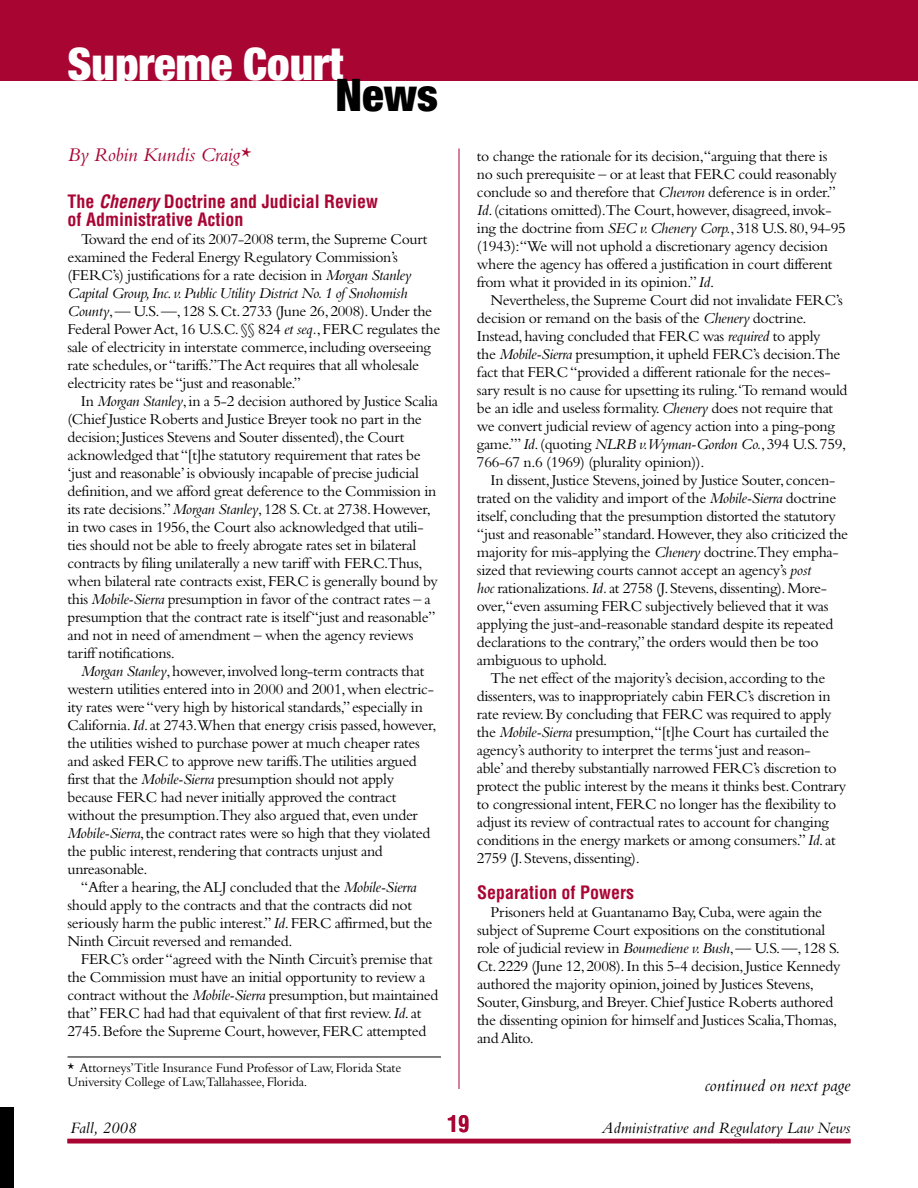
<style>
.page{position:relative;width:918px;height:1188px;background:#fff}
.page>*{position:absolute;margin:0;border:0;box-sizing:border-box;transform-origin:0 0}
.t1{font:900 condensed 45px "Helvetica Neue";color:#fff}
.t2{font:900 condensed 45px "Helvetica Neue";color:#000}
.t3{font:700 condensed 22.5px "Helvetica";color:#a90533}
.t4{font:italic 20.25px "Bembo";letter-spacing:-.01em;color:#a90533}
.t5{font:700 condensed 18px/18px "Helvetica";color:#a90533}
.t6{font:italic 18px "Bembo";color:#000}
.t7{font:italic 16.5px "Bembo";color:#000}
.t8{font:15.75px/18px "Bembo";letter-spacing:-.02em;color:#000}
.t9{font:13.5px/14.4px "Bembo";letter-spacing:-.01em;color:#000}
.s1{font-style:italic}
</style>
<div class="page">
<hr style="left:459px;top:148px;width:1px;height:941px;background:#a90533">
<div style="left:0;top:1107px;width:14px;height:81px;background:#000"></div>
<hr style="left:68px;top:1139px;width:782px;height:4px;background:#a90533">
<div style="left:0;top:0;width:918px;height:81px;background:#a90533"></div>
<hr style="left:68px;top:1057px;width:373px;height:1px;background:#000">
<h1 class="t1" style="left:68px;top:36px;width:277px">Supreme Court</h1>
<h1 class="t2" style="left:336px;top:67px;width:104px">News</h1>
<p class="t4" style="left:68px;top:143px;width:184px">By Robin Kundis Craig*</p>
<p class="t5" style="left:68px;top:192px;width:312px">The <span class="s1">Chenery</span> Doctrine and Judicial Review of Administrative Action</p>
<p class="t8" style="left:68px;top:230px;width:374px;text-indent:13px">Toward the end of its 2007-2008 term, the Supreme Court examined the Federal Energy Regulatory Commission’s (FERC’s) justifications for a rate decision in <span class="s1">Morgan Stanley Capital Group, Inc. v. Public Utility District No. 1 of Snohomish County</span>, — U.S. —, 128 S. Ct. 2733 (June 26, 2008). Under the Federal Power Act, 16 U.S.C. §§ 824 <span class="s1">et seq.</span>, FERC regulates the sale of electricity in interstate commerce, including overseeing rate schedules, or “tariffs.” The Act requires that all wholesale electricity rates be “just and reasonable.”</p>
<p class="t8" style="left:68px;top:392px;width:372px;text-indent:13px">In <span class="s1">Morgan Stanley</span>, in a 5-2 decision authored by Justice Scalia (Chief Justice Roberts and Justice Breyer took no part in the decision; Justices Stevens and Souter dissented), the Court acknowledged that “[t]he statutory requirement that rates be ‘just and reasonable’ is obviously incapable of precise judicial definition, and we afford great deference to the Commission in its rate decisions.” <span class="s1">Morgan Stanley</span>, 128 S. Ct. at 2738. However, in two cases in 1956, the Court also acknowledged that utili&shy;ties should not be able to freely abrogate rates set in bilateral contracts by filing unilaterally a new tariff with FERC.Thus, when bilateral rate contracts exist, FERC is generally bound by this <span class="s1">Mobile-Sierra</span> presumption in favor of the contract rates – a presumption that the contract rate is itself “just and reasonable” and not in need of amendment – when the agency reviews tariff notifications.</p>
<p class="t8" style="left:67px;top:662px;width:370px;text-indent:14px"><span class="s1">Morgan Stanley</span>, however, involved long-term contracts that western utilities entered into in 2000 and 2001, when electric&shy;ity rates were “very high by historical standards,” especially in California. <span class="s1">Id</span>. at 2743.When that energy crisis passed, however, the utilities wished to purchase power at much cheaper rates and asked FERC to approve new tariffs.The utilities argued first that the <span class="s1">Mobile-Sierra</span> presumption should not apply because FERC had never initially approved the contract without the presumption.They also argued that, even under <span class="s1">Mobile-Sierra</span>, the contract rates were so high that they violated the public interest, rendering that contracts unjust and unreasonable.</p>
<p class="t8" style="left:67px;top:878px;width:367px;text-indent:13px">“After a hearing, the ALJ concluded that the <span class="s1">Mobile-Sierra </span>should apply to the contracts and that the contracts did not seriously harm the public interest.” <span class="s1">Id</span>. FERC affirmed, but the Ninth Circuit reversed and remanded.</p>
<p class="t8" style="left:67px;top:950px;width:372px;text-indent:13px">FERC’s order “agreed with the Ninth Circuit’s premise that the Commission must have an initial opportunity to review a contract without the <span class="s1">Mobile-Sierra</span> presumption, but maintained that” FERC had had that equivalent of that first review. <span class="s1">Id</span>. at 2745. Before the Supreme Court, however, FERC attempted</p>
<p class="t9" style="left:68px;top:1060px;width:335px">* Attorneys’Title Insurance Fund Professor of Law, Florida State<br>University College of Law,Tallahassee, Florida.</p>
<p class="t8" style="left:477px;top:146px;width:371px">to change the rationale for its decision,“arguing that there is no such prerequisite – or at least that FERC could reasonably conclude so and therefore that <span class="s1">Chevron</span> deference is in order.” <span class="s1">Id</span>. (citations omitted).The Court, however, disagreed, invok&shy;ing the doctrine from <span class="s1">SEC v. Chenery Corp.</span>, 318 U.S. 80, 94-95 (1943):“We will not uphold a discretionary agency decision where the agency has offered a justification in court different from what it provided in its opinion.” <span class="s1">Id</span>.</p>
<p class="t8" style="left:477px;top:290px;width:372px;text-indent:13px">Nevertheless, the Supreme Court did not invalidate FERC’s decision or remand on the basis of the <span class="s1">Chenery</span> doctrine.<br>Instead, having concluded that FERC was <span class="s1">required</span> to apply<br>the <span class="s1">Mobile-Sierra</span> presumption, it upheld FERC’s decision.The fact that FERC “provided a different rationale for the neces&shy;sary result is no cause for upsetting its ruling.‘To remand would be an idle and useless formality. <span class="s1">Chenery</span> does not require that we convert judicial review of agency action into a ping-pong game.’” <span class="s1">Id</span>. (quoting <span class="s1">NLRB v.Wyman-Gordon Co.</span>, 394 U.S. 759, 766-67 n.6 (1969) (plurality opinion)).</p>
<p class="t8" style="left:477px;top:470px;width:373px;text-indent:14px">In dissent, Justice Stevens, joined by Justice Souter, concen&shy;trated on the validity and import of the <span class="s1">Mobile-Sierra</span> doctrine itself, concluding that the presumption distorted the statutory “just and reasonable” standard. However, they also criticized the majority for mis-applying the <span class="s1">Chenery</span> doctrine.They empha&shy;sized that reviewing courts cannot accept an agency’s <span class="s1">post<br>hoc</span> rationalizations. <span class="s1">Id.</span> at 2758 (J. Stevens, dissenting). More&shy;over,“even assuming FERC subjectively believed that it was applying the just-and-reasonable standard despite its repeated declarations to the contrary,” the orders would then be too ambiguous to uphold.</p>
<p class="t8" style="left:477px;top:669px;width:371px;text-indent:13px">The net effect of the majority’s decision, according to the dissenters, was to inappropriately cabin FERC’s discretion in rate review. By concluding that FERC was required to apply the <span class="s1">Mobile-Sierra</span> presumption,“[t]he Court has curtailed the agency’s authority to interpret the terms ‘just and reason-<br>able’ and thereby substantially narrowed FERC’s discretion to protect the public interest by the means it thinks best. Contrary to congressional intent, FERC no longer has the flexibility to adjust its review of contractual rates to account for changing conditions in the energy markets or among consumers.” <span class="s1">Id</span>. at 2759 (J. Stevens, dissenting).</p>
<p class="t5" style="left:477px;top:883px;width:159px">Separation of Powers</p>
<p class="t8" style="left:477px;top:902px;width:365px;text-indent:13px">Prisoners held at Guantanamo Bay, Cuba, were again the subject of Supreme Court expositions on the constitutional role of judicial review in <span class="s1">Boumediene v. Bush</span>, — U.S. —, 128 S.<br>Ct. 2229 (June 12, 2008). In this 5-4 decision, Justice Kennedy authored the majority opinion, joined by Justices Stevens, Souter, Ginsburg, and Breyer. Chief Justice Roberts authored the dissenting opinion for himself and Justices Scalia,Thomas, and Alito.</p>
<p class="t6" style="left:705px;top:1074px;width:147px">continued on next page</p>
<p class="t7" style="left:70px;top:1118px;width:68px">Fall, 2008</p>
<h2 class="t3" style="left:447px;top:1110px;width:24px">19</h2>
<p class="t7" style="left:602px;top:1118px;width:250px">Administrative and Regulatory Law News</p>
</div>
